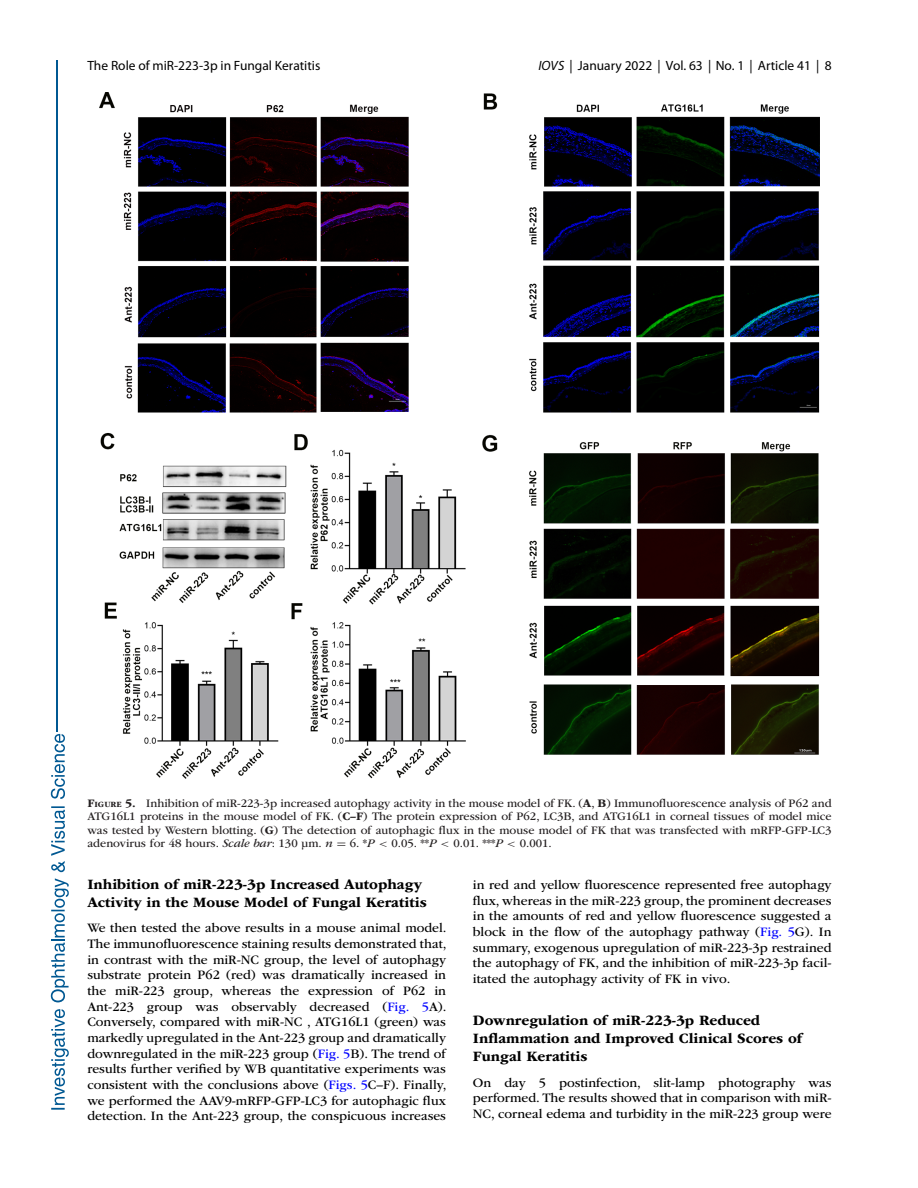
<style>
.page{position:relative;width:918px;height:1188px;background:#fff}
.page>*{position:absolute;margin:0;border:0;box-sizing:border-box;transform-origin:0 0}
.t1{font:700 15px/18px "ITC Garamond Std";color:#000}
.t2{font:13.5px/15.8px "ITC Garamond Std";color:#000;text-align:justify}
.t3{font:13.5px "Myriad Pro";color:#000}
.t4{font:12px/13.5px "ITC Garamond Std";color:#231f20;text-align:justify}
.s1{font-style:italic}
.s2{font-weight:700}
.s3{font-weight:700;font-size:8.4px}
.s4{font-family:"MTSY"}
.s5{font-family:"RMTMI"}
.s6{color:#00f}
</style>
<div class="page">
<hr style="left:57px;top:60px;width:1px;height:672px;background:#005892">
<svg style="left:51px;top:734px;width:18px;height:376px"></svg>
<img style="left:99px;top:93px;width:720px;height:686px">
<p class="t3" style="left:87px;top:57px;width:234px">The Role of miR-223-3p in Fungal Keratitis</p>
<p class="t3" style="left:539px;top:57px;width:295px"><span class="s1">IOVS</span> | January 2022 | Vol. 63 | No. 1 | Article 41 | 8</p>
<p class="t4" style="left:87px;top:797px;width:746px"><span class="s2">F</span><span class="s3">IGURE</span> <span class="s2">5.</span> Inhibition of miR-223-3p increased autophagy activity in the mouse model of FK. (<span class="s2">A</span>, <span class="s2">B</span>) Immunofluorescence analysis of P62 and ATG16L1 proteins in the mouse model of FK. (<span class="s2">C–F</span>) The protein expression of P62, LC3B, and ATG16L1 in corneal tissues of model mice was tested by Western blotting. (<span class="s2">G</span>) The detection of autophagic flux in the mouse model of FK that was transfected with mRFP-GFP-LC3 adenovirus for 48 hours. <span class="s1">Scale bar</span>: 130 μm. <span class="s1">n</span> <span class="s4">=</span> 6. *<span class="s1">P</span> <span class="s5">&lt;</span> 0.05. **<span class="s1">P</span> <span class="s5">&lt;</span> 0.01. ***<span class="s1">P</span> <span class="s5">&lt;</span> 0.001.</p>
<p class="t1" style="left:87px;top:876px;width:341px">Inhibition of miR-223-3p Increased Autophagy<br>Activity in the Mouse Model of Fungal Keratitis</p>
<p class="t2" style="left:87px;top:921px;width:361px">We then tested the above results in a mouse animal model.<br>The immunofluorescence staining results demonstrated that, in contrast with the miR-NC group, the level of autophagy substrate protein P62 (red) was dramatically increased in the miR-223 group, whereas the expression of P62 in Ant-223 group was observably decreased (<span class="s6">Fig. 5</span>A).<br>Conversely, compared with miR-NC , ATG16L1 (green) was markedly upregulated in the Ant-223 group and dramatically downregulated in the miR-223 group (<span class="s6">Fig. 5</span>B). The trend of results further verified by WB quantitative experiments was consistent with the conclusions above (<span class="s6">Figs. 5</span>C–F). Finally, we performed the AAV9-mRFP-GFP-LC3 for autophagic flux detection. In the Ant-223 group, the conspicuous increases</p>
<p class="t2" style="left:473px;top:878px;width:360px">in red and yellow fluorescence represented free autophagy flux, whereas in the miR-223 group, the prominent decreases in the amounts of red and yellow fluorescence suggested a block in the flow of the autophagy pathway (<span class="s6">Fig. 5</span>G). In summary, exogenous upregulation of miR-223-3p restrained the autophagy of FK, and the inhibition of miR-223-3p facil&shy;itated the autophagy activity of FK in vivo.</p>
<p class="t1" style="left:473px;top:1013px;width:331px">Downregulation of miR-223-3p Reduced<br>Inflammation and Improved Clinical Scores of<br>Fungal Keratitis</p>
<p class="t2" style="left:473px;top:1075px;width:360px">On day 5 postinfection, slit-lamp photography was performed. The results showed that in comparison with miR-NC, corneal edema and turbidity in the miR-223 group were</p>
</div>
